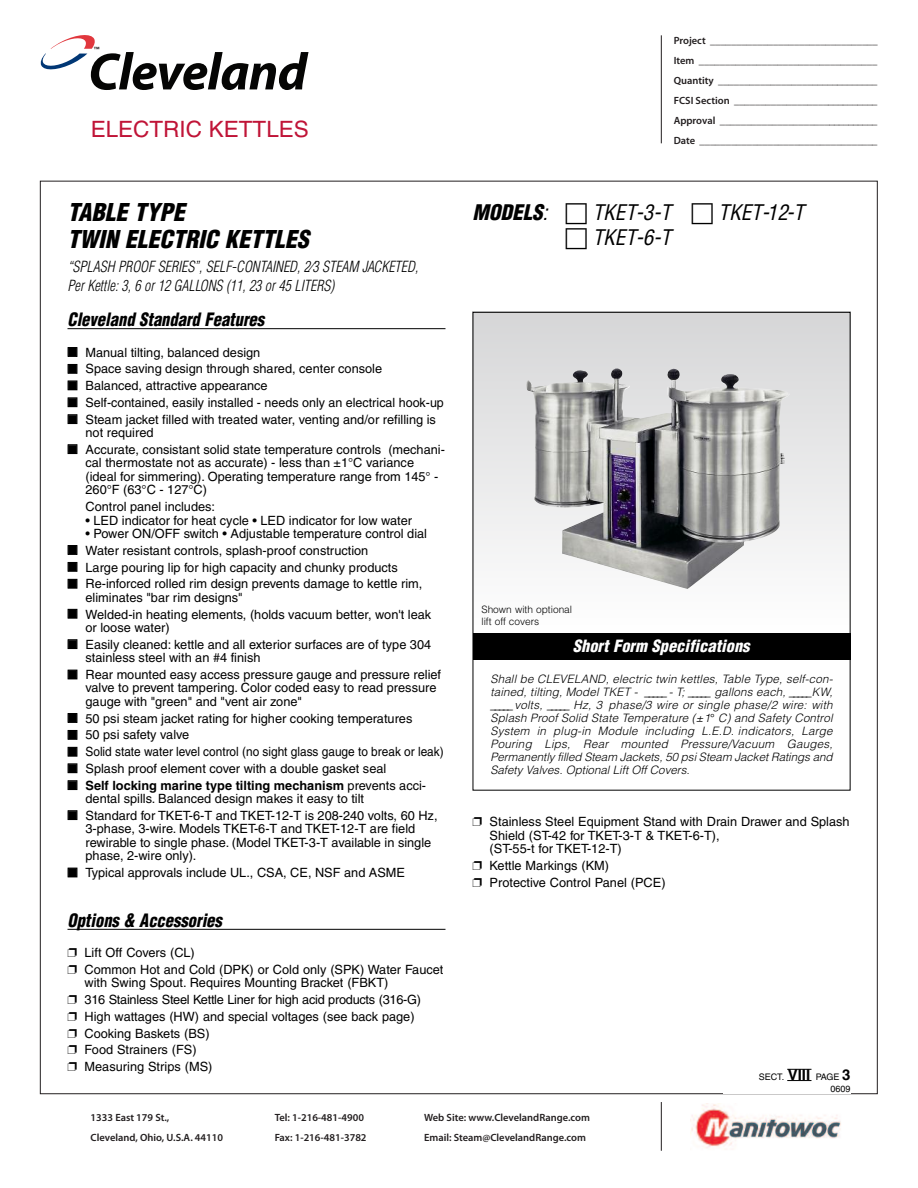
<style>
.page{position:relative;width:918px;height:1188px;background:#fff}
.page>*{position:absolute;margin:0;border:0;box-sizing:border-box;transform-origin:0 0}
.t1{font:italic 700 52.65px "Myriad Pro";letter-spacing:-.02em;color:#050504}
.t2{font:italic 900 condensed 24px/26.2px "Helvetica";color:#000}
.t3{font:22.5px "Helvetica";color:#c01437}
.t4{font:italic condensed 21px "Helvetica";color:#000}
.t5{font:italic 900 condensed 21px "Helvetica";color:#000}
.t6{font:italic 900 condensed 18px "Helvetica";color:#000;scale:.92 1}
.t7{font:italic 900 condensed 16.5px "Helvetica";color:#fff}
.t8{font:italic 300 condensed 15px/19.5px "Helvetica";color:#000}
.t9{font:12.75px/13.5px "Helvetica";color:#000}
.t10{font:12.75px "Helvetica";color:#000;scale:.93 1}
.t11{font:italic 300 11.55px/13px "Helvetica";color:#000;text-align:justify}
.t12{font:600 10.5px/20px "Myriad Pro";color:#231f20}
.t13{font:300 10.2px/12.1px "Helvetica";color:#000}
.t14{font:9px/12px "Helvetica";color:#000;text-align:right}
.t15{font:700 5.85px "Helvetica";color:#231f20}
.s1{font-weight:700}
.s2{font-weight:400}
.s3{font-weight:400;font-style:normal}
.s4{font-weight:700;font-size:15px}
</style>
<div class="page">
<svg style="left:40px;top:35px;width:55px;height:35px"></svg>
<hr style="left:661px;top:35px;width:1px;height:108px;background:#231f20">
<hr style="left:661px;top:1102px;width:1px;height:49px;background:#231f20">
<img style="left:691px;top:1103px;width:150px;height:47px">
<div style="left:472px;top:312px;width:378px;height:322px;background:linear-gradient(to bottom,#d6d6d7,#fefefe)"></div>
<svg style="left:787px;top:1069px;width:25px;height:1px"></svg>
<svg style="left:787px;top:1080px;width:25px;height:1px"></svg>
<hr style="left:68px;top:328px;width:378px;height:1px;background:#000">
<hr style="left:68px;top:929px;width:378px;height:1px;background:#000">
<img style="left:526px;top:368px;width:264px;height:221px">
<div style="left:473px;top:633px;width:377px;height:26px;background:#000"></div>
<p class="t15" style="left:94px;top:47px;width:7px">™</p>
<p class="t12" style="left:674px;top:31px;width:205px;text-align:justify">Project ________________________________ Item __________________________________ Quantity _______________________________ FCSI Section ____________________________ Approval _______________________________ Date __________________________________</p>
<h1 class="t1" style="left:88px;top:52px;width:220px">Cleveland</h1>
<h3 class="t3" style="left:91px;top:121px;width:220px">ELECTRIC KETTLES</h3>
<h2 class="t2" style="left:68px;top:200px;width:243px">TABLE TYPE<br>TWIN ELECTRIC KETTLES</h2>
<p class="t8" style="left:68px;top:257px;width:352px">“SPLASH PROOF SERIES”, SELF-CONTAINED, 2⁄3 STEAM JACKETED,<br>Per Kettle: 3, 6 or 12 GALLONS (11, 23 or 45 LITERS)</p>
<h3 class="t6" style="left:68px;top:310px;width:215px">Cleveland Standard Features</h3>
<p class="t9" style="left:68px;top:347px;width:194px">■ Manual tilting, balanced design</p>
<p class="t9" style="left:68px;top:363px;width:316px">■ Space saving design through shared, center console</p>
<p class="t9" style="left:68px;top:380px;width:202px">■ Balanced, attractive appearance</p>
<p class="t9" style="left:68px;top:397px;width:378px">■ Self-contained, easily installed - needs only an electrical hook-up</p>
<p class="t9" style="left:86px;top:414px;width:352px;text-indent:-18px">■ Steam jacket filled with treated water, venting and/or refilling is not required</p>
<p class="t9" style="left:85px;top:444px;width:361px;text-indent:-18px">■ Accurate, consistant solid state temperature controls (mechani&shy;cal thermostate not as accurate) - less than ±1°C variance (ideal for simmering). Operating temperature range from 145° - 260°F (63°C - 127°C)</p>
<p class="t9" style="left:86px;top:501px;width:131px">Control panel includes:</p>
<p class="t9" style="left:86px;top:515px;width:328px">• LED indicator for heat cycle • LED indicator for low water</p>
<p class="t9" style="left:86px;top:528px;width:343px">• Power ON/OFF switch • Adjustable temperature control dial</p>
<p class="t9" style="left:68px;top:545px;width:302px">■ Water resistant controls, splash-proof construction</p>
<p class="t9" style="left:68px;top:562px;width:332px">■ Large pouring lip for high capacity and chunky products</p>
<p class="t9" style="left:86px;top:578px;width:338px;text-indent:-18px">■ Re-inforced rolled rim design prevents damage to kettle rim, eliminates "bar rim designs"</p>
<p class="t9" style="left:86px;top:609px;width:347px;text-indent:-18px">■ Welded-in heating elements, (holds vacuum better, won't leak or loose water)</p>
<p class="t9" style="left:86px;top:639px;width:347px;text-indent:-18px">■ Easily cleaned: kettle and all exterior surfaces are of type 304 stainless steel with an #4 finish</p>
<p class="t9" style="left:85px;top:669px;width:357px;text-indent:-18px">■ Rear mounted easy access pressure gauge and pressure relief valve to prevent tampering. Color coded easy to read pressure gauge with "green" and "vent air zone"</p>
<p class="t9" style="left:68px;top:713px;width:346px">■ 50 psi steam jacket rating for higher cooking temperatures</p>
<p class="t9" style="left:68px;top:729px;width:123px">■ 50 psi safety valve</p>
<p class="t10" style="left:68px;top:747px;width:406px">■ Solid state water level control (no sight glass gauge to break or leak)</p>
<p class="t9" style="left:68px;top:763px;width:320px">■ Splash proof element cover with a double gasket seal</p>
<p class="t9" style="left:86px;top:780px;width:342px;text-indent:-18px">■ <span class="s1">Self locking marine type tilting mechanism</span> prevents acci&shy;dental spills. Balanced design makes it easy to tilt</p>
<p class="t9" style="left:85px;top:810px;width:354px;text-indent:-18px">■ Standard for TKET-6-T and TKET-12-T is 208-240 volts, 60 Hz, 3-phase, 3-wire. Models TKET-6-T and TKET-12-T are field rewirable to single phase. (Model TKET-3-T available in single phase, 2-wire only).</p>
<p class="t9" style="left:68px;top:867px;width:339px">■ Typical approvals include UL., CSA, CE, NSF and ASME</p>
<h3 class="t6" style="left:68px;top:910px;width:169px">Options &amp; Accessories</h3>
<p class="t9" style="left:67px;top:946px;width:377px;line-height:16.8px">❐ Lift Off Covers (CL)<br>❐ Common Hot and Cold (DPK) or Cold only (SPK) Water Faucet</p>
<p class="t9" style="left:67px;top:976px;width:355px;line-height:16.8px;text-indent:17px">with Swing Spout. Requires Mounting Bracket (FBKT)<br>❐ 316 Stainless Steel Kettle Liner for high acid products (316-G) ❐ High wattages (HW) and special voltages (see back page) ❐ Cooking Baskets (BS)<br>❐ Food Strainers (FS)<br>❐ Measuring Strips (MS)</p>
<h3 class="t5" style="left:472px;top:201px;width:77px">MODELS<span class="s2">:</span></h3>
<h3 class="t4" style="left:593px;top:201px;width:80px">TKET-3-T</h3>
<h3 class="t4" style="left:719px;top:201px;width:87px">TKET-12-T</h3>
<h3 class="t4" style="left:593px;top:226px;width:80px">TKET-6-T</h3>
<p class="t13" style="left:481px;top:603px;width:92px">Shown with optional lift off covers</p>
<p class="t7" style="left:573px;top:637px;width:178px">Short Form Specifications</p>
<p class="t11" style="left:490px;top:672px;width:344px">Shall be CLEVELAND, electric twin kettles, Table Type, self-con&shy;tained, tilting, Model TKET - _____ - T; _____ gallons each, _____KW, _____volts, _____ Hz, 3 phase/3 wire or single phase/2 wire: with Splash Proof Solid State Temperature (±1<span class="s3">°</span> C) and Safety Control System in plug-in Module including L.E.D. indicators, Large Pouring Lips, Rear mounted Pressure/Vacuum Gauges, Permanently filled Steam Jackets, 50 psi Steam Jacket Ratings and Safety Valves. Optional Lift Off Covers.</p>
<p class="t9" style="left:490px;top:816px;width:362px;text-indent:-17px">❐ Stainless Steel Equipment Stand with Drain Drawer and Splash<br>Shield (ST-42 for TKET-3-T &amp; TKET-6-T),<br>(ST-55-t for TKET-12-T)</p>
<p class="t9" style="left:473px;top:858px;width:194px;line-height:16.8px">❐ Kettle Markings (KM)<br>❐ Protective Control Panel (PCE)</p>
<p class="t14" style="left:759px;top:1072px;width:93px">SECT. <span class="s4">VIII</span> PAGE <span class="s4">3<br></span>0609</p>
<p class="t12" style="left:91px;top:1109px;width:134px">1333 East 179 St.,<br>Cleveland, Ohio, U.S.A. 44110</p>
<p class="t12" style="left:275px;top:1109px;width:93px">Tel: 1-216-481-4900<br>Fax: 1-216-481-3782</p>
<p class="t12" style="left:424px;top:1109px;width:167px">Web Site: www.ClevelandRange.com<br>Email: Steam@ClevelandRange.com</p>
</div>
